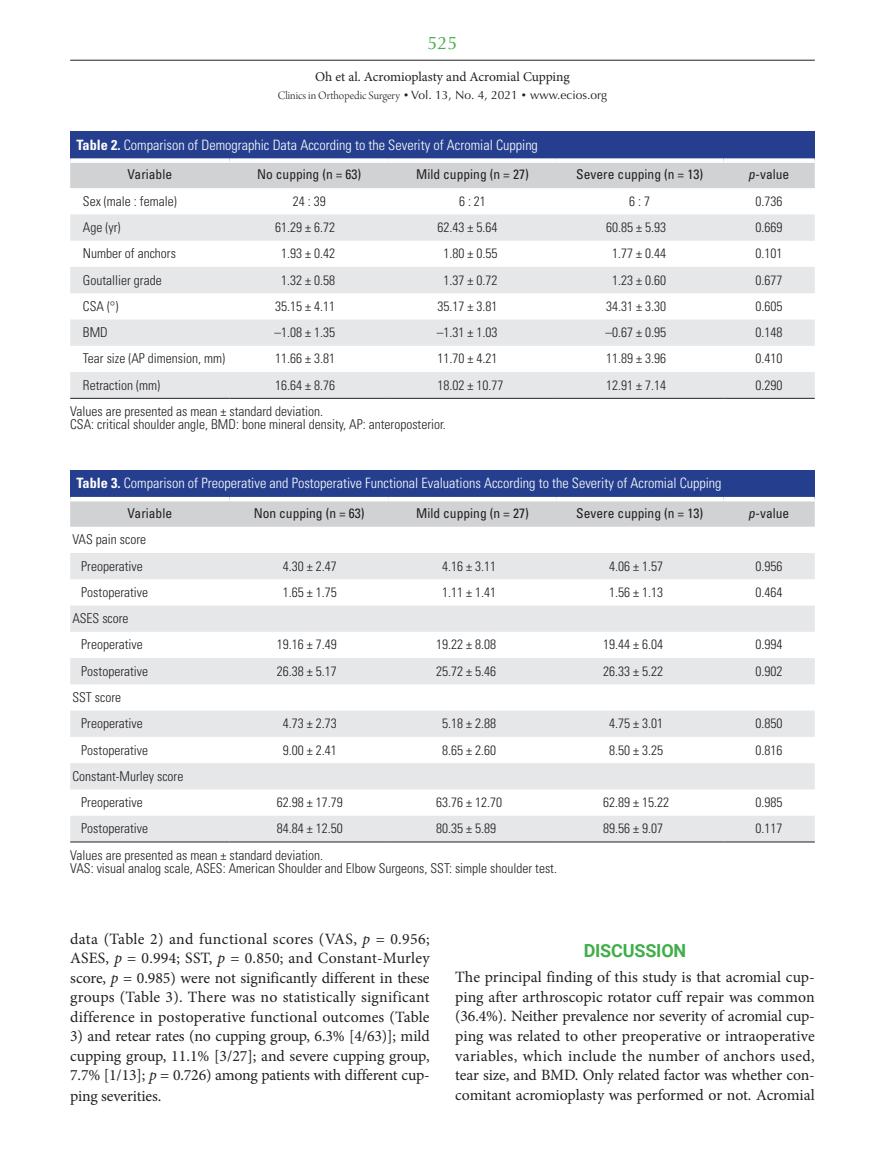
<style>
.page{position:relative;width:885px;height:1170px;background:#fff}
.page>*{position:absolute;margin:0;border:0;box-sizing:border-box;transform-origin:0 0}
.t1{font:700 18px "Roboto";letter-spacing:-.01em;color:#40ae49}
.t2{font:18px "Optima LT Std";color:#40ae49}
.t3{font:15.75px/19.5px "Minion Pro";letter-spacing:-.005em;color:#231f20;text-align:justify}
.t4{font:300 condensed 14.25px "Univers LT Std";color:#fff}
.t5{font:300 condensed 13.5px/26.2px "Univers LT Std";color:#231f20}
.t6{font:condensed 13.5px "Univers LT Std";color:#231f20}
.t7{font:13.5px "Minion Pro";letter-spacing:-.005em;color:#231f20}
.t8{font:12px "Optima LT Std";color:#231f20}
.s1{font-family:"Arno Pro Light Display"}
.s2{font-size:9px}
.s3{font-weight:700}
.s4{font-style:italic}
</style>
<div class="page">
<hr style="left:70px;top:60px;width:744px;height:1px;background:#231f20">
<div style="left:70px;top:470px;width:744px;height:29px;background:#253f8e"></div>
<div style="left:70px;top:501px;width:744px;height:25px;background:#d1d2d4"></div>
<svg style="left:70px;top:553px;width:744px;height:288px;fill:#e6e7e9"></svg>
<hr style="left:70px;top:497px;width:159px;height:4px;background:#fff">
<hr style="left:229px;top:497px;width:160px;height:4px;background:#fff">
<hr style="left:389px;top:497px;width:167px;height:4px;background:#fff">
<hr style="left:556px;top:497px;width:167px;height:4px;background:#fff">
<hr style="left:723px;top:497px;width:91px;height:4px;background:#fff">
<hr style="left:70px;top:841px;width:159px;height:1px;background:#231f20">
<hr style="left:229px;top:841px;width:160px;height:1px;background:#231f20">
<hr style="left:389px;top:841px;width:167px;height:1px;background:#231f20">
<hr style="left:556px;top:841px;width:167px;height:1px;background:#231f20">
<hr style="left:723px;top:841px;width:91px;height:1px;background:#231f20">
<div style="left:70px;top:131px;width:744px;height:30px;background:#253f8e"></div>
<div style="left:70px;top:163px;width:744px;height:25px;background:#d1d2d4"></div>
<svg style="left:70px;top:214px;width:744px;height:184px;fill:#e6e7e9"></svg>
<div style="left:70px;top:158px;width:159px;height:5px;background:#fff"></div>
<div style="left:229px;top:158px;width:160px;height:5px;background:#fff"></div>
<div style="left:389px;top:158px;width:167px;height:5px;background:#fff"></div>
<div style="left:556px;top:158px;width:167px;height:5px;background:#fff"></div>
<div style="left:723px;top:158px;width:91px;height:5px;background:#fff"></div>
<hr style="left:70px;top:398px;width:159px;height:1px;background:#231f20">
<hr style="left:229px;top:398px;width:160px;height:1px;background:#231f20">
<hr style="left:389px;top:398px;width:167px;height:1px;background:#231f20">
<hr style="left:556px;top:398px;width:167px;height:1px;background:#231f20">
<hr style="left:723px;top:398px;width:91px;height:1px;background:#231f20">
<h1 class="t2" style="left:427px;top:32px;width:32px">525</h1>
<p class="t7" style="left:315px;top:68px;width:256px">Oh et al. Acromioplasty and Acromial Cupping</p>
<p class="t8" style="left:278px;top:88px;width:331px"><span class="s1">Clinics in Orthopedic Surgery</span> <span class="s2">•</span> Vol. 13, No. 4, 2021 <span class="s2">•</span> www.ecios.org</p>
<p class="t4" style="left:77px;top:136px;width:463px"><span class="s3">Table 2.</span> Comparison of Demographic Data According to the Severity of Acromial Cupping</p>
<p class="t6" style="left:128px;top:166px;width:46px">Variable</p>
<p class="t6" style="left:257px;top:166px;width:106px">No cupping (n = 63)</p>
<p class="t6" style="left:416px;top:166px;width:114px">Mild cupping (n = 27)</p>
<p class="t6" style="left:576px;top:166px;width:128px">Severe cupping (n = 13)</p>
<p class="t6" style="left:748px;top:166px;width:43px"><span class="s4">p</span>-value</p>
<p class="t5" style="left:83px;top:188px;width:95px">Sex (male : female)</p>
<p class="t5" style="left:293px;top:188px;width:34px">24 : 39</p>
<p class="t5" style="left:459px;top:188px;width:28px">6 : 21</p>
<p class="t5" style="left:629px;top:188px;width:22px">6 : 7</p>
<p class="t5" style="left:755px;top:188px;width:28px">0.736</p>
<p class="t5" style="left:83px;top:214px;width:39px">Age (yr)</p>
<p class="t5" style="left:275px;top:214px;width:61px">61.29 ± 6.72</p>
<p class="t5" style="left:437px;top:214px;width:61px">62.43 ± 5.64</p>
<p class="t5" style="left:606px;top:214px;width:61px">60.85 ± 5.93</p>
<p class="t5" style="left:755px;top:214px;width:28px">0.669</p>
<p class="t5" style="left:83px;top:240px;width:94px">Number of anchors</p>
<p class="t5" style="left:281px;top:240px;width:55px">1.93 ± 0.42</p>
<p class="t5" style="left:443px;top:240px;width:55px">1.80 ± 0.55</p>
<p class="t5" style="left:612px;top:240px;width:55px">1.77 ± 0.44</p>
<p class="t5" style="left:755px;top:240px;width:28px">0.101</p>
<p class="t5" style="left:83px;top:267px;width:80px">Goutallier grade</p>
<p class="t5" style="left:281px;top:267px;width:55px">1.32 ± 0.58</p>
<p class="t5" style="left:443px;top:267px;width:55px">1.37 ± 0.72</p>
<p class="t5" style="left:612px;top:267px;width:55px">1.23 ± 0.60</p>
<p class="t5" style="left:755px;top:267px;width:28px">0.677</p>
<p class="t5" style="left:83px;top:293px;width:37px">CSA (°)</p>
<p class="t5" style="left:275px;top:293px;width:61px">35.15 ± 4.11</p>
<p class="t5" style="left:437px;top:293px;width:61px">35.17 ± 3.81</p>
<p class="t5" style="left:606px;top:293px;width:61px">34.31 ± 3.30</p>
<p class="t5" style="left:755px;top:293px;width:28px">0.605</p>
<p class="t5" style="left:83px;top:319px;width:26px">BMD</p>
<p class="t5" style="left:274px;top:319px;width:62px">–1.08 ± 1.35</p>
<p class="t5" style="left:437px;top:319px;width:62px">–1.31 ± 1.03</p>
<p class="t5" style="left:605px;top:319px;width:62px">–0.67 ± 0.95</p>
<p class="t5" style="left:755px;top:319px;width:28px">0.148</p>
<p class="t5" style="left:83px;top:345px;width:144px">Tear size (AP dimension, mm)</p>
<p class="t5" style="left:275px;top:345px;width:61px">11.66 ± 3.81</p>
<p class="t5" style="left:437px;top:345px;width:61px">11.70 ± 4.21</p>
<p class="t5" style="left:606px;top:345px;width:61px">11.89 ± 3.96</p>
<p class="t5" style="left:755px;top:345px;width:28px">0.410</p>
<p class="t5" style="left:83px;top:372px;width:79px">Retraction (mm)</p>
<p class="t5" style="left:275px;top:372px;width:61px">16.64 ± 8.76</p>
<p class="t5" style="left:437px;top:372px;width:67px">18.02 ± 10.77</p>
<p class="t5" style="left:606px;top:372px;width:61px">12.91 ± 7.14</p>
<p class="t5" style="left:755px;top:372px;width:28px">0.290</p>
<p class="t5" style="left:70px;top:404px;width:377px;line-height:13.5px">Values are presented as mean ± standard deviation.<br>CSA: critical shoulder angle, BMD: bone mineral density, AP: anteroposterior.</p>
<p class="t4" style="left:77px;top:474px;width:646px"><span class="s3">Table 3.</span> Comparison of Preoperative and Postoperative Functional Evaluations According to the Severity of Acromial Cupping</p>
<p class="t6" style="left:128px;top:504px;width:46px">Variable</p>
<p class="t6" style="left:254px;top:504px;width:112px">Non cupping (n = 63)</p>
<p class="t6" style="left:416px;top:504px;width:114px">Mild cupping (n = 27)</p>
<p class="t6" style="left:576px;top:504px;width:128px">Severe cupping (n = 13)</p>
<p class="t6" style="left:748px;top:504px;width:43px"><span class="s4">p</span>-value</p>
<p class="t5" style="left:72px;top:526px;width:75px;text-align:center">VAS pain score<br>Preoperative</p>
<p class="t5" style="left:283px;top:552px;width:55px">4.30 ± 2.47</p>
<p class="t5" style="left:442px;top:552px;width:55px">4.16 ± 3.11</p>
<p class="t5" style="left:609px;top:552px;width:55px">4.06 ± 1.57</p>
<p class="t5" style="left:755px;top:552px;width:28px">0.956</p>
<p class="t5" style="left:81px;top:579px;width:68px">Postoperative</p>
<p class="t5" style="left:283px;top:579px;width:55px">1.65 ± 1.75</p>
<p class="t5" style="left:442px;top:579px;width:55px">1.11 ± 1.41</p>
<p class="t5" style="left:609px;top:579px;width:55px">1.56 ± 1.13</p>
<p class="t5" style="left:755px;top:579px;width:28px">0.464</p>
<p class="t5" style="left:81px;top:605px;width:63px;text-indent:-9px">ASES score<br>Preoperative</p>
<p class="t5" style="left:277px;top:631px;width:61px">19.16 ± 7.49</p>
<p class="t5" style="left:436px;top:631px;width:61px">19.22 ± 8.08</p>
<p class="t5" style="left:603px;top:631px;width:61px">19.44 ± 6.04</p>
<p class="t5" style="left:755px;top:631px;width:28px">0.994</p>
<p class="t5" style="left:81px;top:657px;width:68px">Postoperative</p>
<p class="t5" style="left:277px;top:657px;width:61px">26.38 ± 5.17</p>
<p class="t5" style="left:436px;top:657px;width:61px">25.72 ± 5.46</p>
<p class="t5" style="left:603px;top:657px;width:61px">26.33 ± 5.22</p>
<p class="t5" style="left:755px;top:657px;width:28px">0.902</p>
<p class="t5" style="left:81px;top:684px;width:63px;text-indent:-9px">SST score<br>Preoperative</p>
<p class="t5" style="left:283px;top:710px;width:55px">4.73 ± 2.73</p>
<p class="t5" style="left:442px;top:710px;width:55px">5.18 ± 2.88</p>
<p class="t5" style="left:609px;top:710px;width:55px">4.75 ± 3.01</p>
<p class="t5" style="left:755px;top:710px;width:28px">0.850</p>
<p class="t5" style="left:81px;top:736px;width:68px">Postoperative</p>
<p class="t5" style="left:283px;top:736px;width:55px">9.00 ± 2.41</p>
<p class="t5" style="left:442px;top:736px;width:55px">8.65 ± 2.60</p>
<p class="t5" style="left:609px;top:736px;width:55px">8.50 ± 3.25</p>
<p class="t5" style="left:755px;top:736px;width:28px">0.816</p>
<p class="t5" style="left:81px;top:762px;width:103px;text-indent:-9px">Constant-Murley score<br>Preoperative</p>
<p class="t5" style="left:277px;top:789px;width:67px">62.98 ± 17.79</p>
<p class="t5" style="left:436px;top:789px;width:67px">63.76 ± 12.70</p>
<p class="t5" style="left:603px;top:789px;width:67px">62.89 ± 15.22</p>
<p class="t5" style="left:755px;top:789px;width:28px">0.985</p>
<p class="t5" style="left:81px;top:815px;width:68px">Postoperative</p>
<p class="t5" style="left:277px;top:815px;width:67px">84.84 ± 12.50</p>
<p class="t5" style="left:436px;top:815px;width:61px">80.35 ± 5.89</p>
<p class="t5" style="left:603px;top:815px;width:61px">89.56 ± 9.07</p>
<p class="t5" style="left:755px;top:815px;width:28px">0.117</p>
<p class="t5" style="left:70px;top:848px;width:488px;line-height:13.5px">Values are presented as mean ± standard deviation.<br>VAS: visual analog scale, ASES: American Shoulder and Elbow Surgeons, SST: simple shoulder test.</p>
<p class="t3" style="left:70px;top:928px;width:361px">data (Table 2) and functional scores (VAS, <span class="s4">p</span> = 0.956; ASES, <span class="s4">p</span> = 0.994; SST, <span class="s4">p</span> = 0.850; and Constant-Murley score, <span class="s4">p</span> = 0.985) were not significantly different in these groups (Table 3). There was no statistically significant difference in postoperative functional outcomes (Table</p>
<p class="t3" style="left:70px;top:1026px;width:361px;line-height:20px">3) and retear rates (no cupping group, 6.3% [4/63)]; mild cupping group, 11.1% [3/27]; and severe cupping group, 7.7% [1/13]; <span class="s4">p</span> = 0.726) among patients with different cup&shy;ping severities.</p>
<h1 class="t1" style="left:583px;top:937px;width:104px">DISCUSSION</h1>
<p class="t3" style="left:455px;top:967px;width:361px">The principal finding of this study is that acromial cup&shy;ping after arthroscopic rotator cuff repair was common (36.4%). Neither prevalence nor severity of acromial cup&shy;ping was related to other preoperative or intraoperative variables, which include the number of anchors used, tear size, and BMD. Only related factor was whether con&shy;comitant acromioplasty was performed or not. Acromial</p>
</div>
